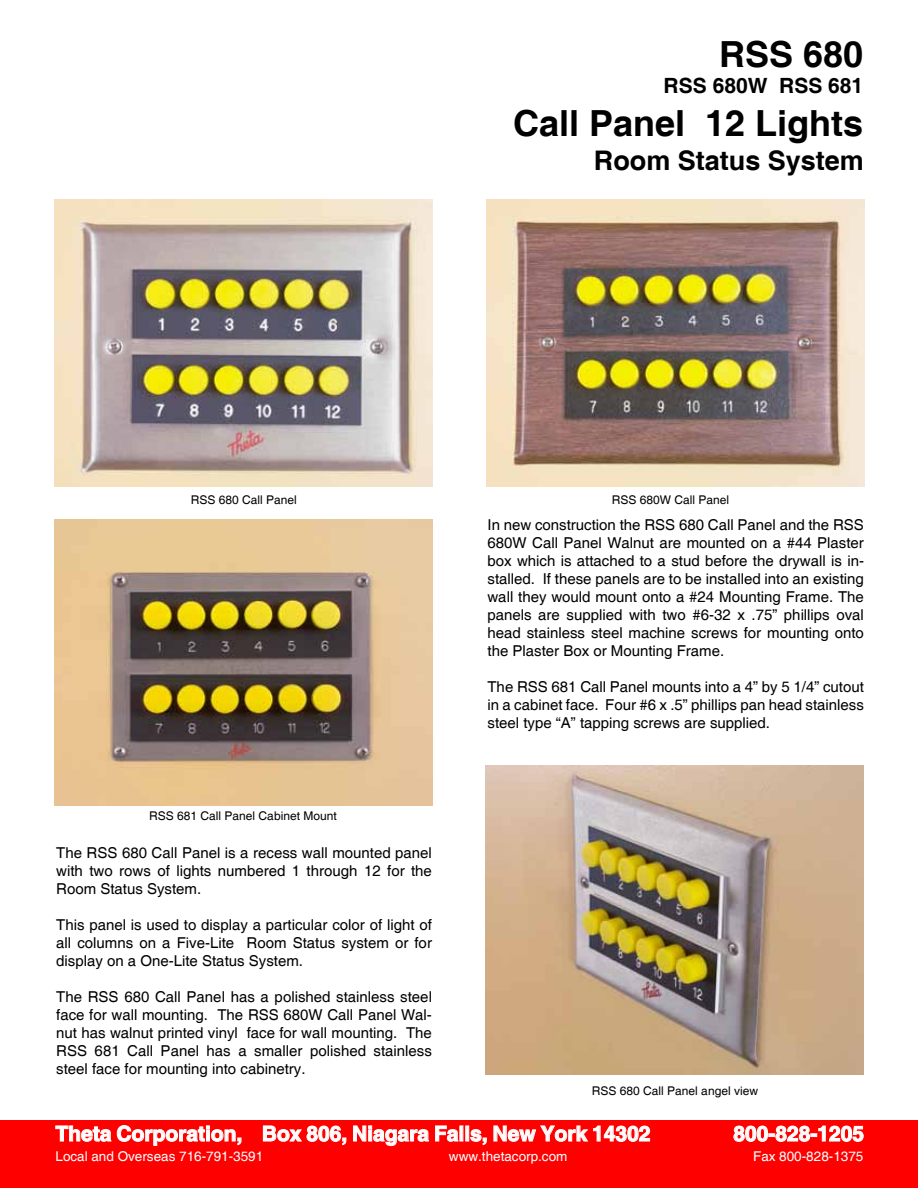
<style>
.page{position:relative;width:918px;height:1188px;background:#fff}
.page>*{position:absolute;margin:0;border:0;box-sizing:border-box;transform-origin:0 0}
.t1{font:700 36px "Helvetica";color:#000}
.t2{font:700 27px "Helvetica";color:#000}
.t3{font:700 21px "Helvetica";color:#fff}
.t4{font:700 21px "Helvetica";color:#000}
.t5{font:15px/18px "Helvetica";color:#000;text-align:justify}
.t6{font:13.5px "Helvetica";color:#fff}
.t7{font:12px "Helvetica";color:#000}
</style>
<div class="page">
<img style="left:54px;top:200px;width:378px;height:286px">
<img style="left:486px;top:200px;width:378px;height:286px">
<img style="left:486px;top:766px;width:378px;height:308px">
<img style="left:54px;top:519px;width:378px;height:286px">
<div style="left:0;top:1120px;width:918px;height:68px;background:#f00"></div>
<svg style="left:55px;top:1125px;width:187px;height:21px"></svg>
<svg style="left:263px;top:1125px;width:84px;height:20px"></svg>
<svg style="left:353px;top:1125px;width:76px;height:21px"></svg>
<svg style="left:435px;top:1125px;width:52px;height:20px"></svg>
<svg style="left:493px;top:1125px;width:157px;height:17px"></svg>
<svg style="left:733px;top:1125px;width:131px;height:17px"></svg>
<h1 class="t1" style="left:719px;top:33px;width:146px">RSS 680</h1>
<h3 class="t4" style="left:664px;top:72px;width:201px">RSS 680W RSS 681</h3>
<h1 class="t1" style="left:513px;top:101px;width:352px">Call Panel 12 Lights</h1>
<h2 class="t2" style="left:594px;top:144px;width:272px">Room Status System</h2>
<p class="t7" style="left:191px;top:493px;width:108px">RSS 680 Call Panel</p>
<p class="t7" style="left:612px;top:493px;width:119px">RSS 680W Call Panel</p>
<p class="t5" style="left:488px;top:516px;width:378px">In new construction the RSS 680 Call Panel and the RSS 680W Call Panel Walnut are mounted on a #44 Plaster box which is attached to a stud before the drywall is in&shy;stalled. If these panels are to be installed into an existing wall they would mount onto a #24 Mounting Frame. The panels are supplied with two #6-32 x .75” phillips oval head stainless steel machine screws for mounting onto the Plaster Box or Mounting Frame.</p>
<p class="t5" style="left:488px;top:678px;width:378px">The RSS 681 Call Panel mounts into a 4” by 5 1/4” cutout in a cabinet face. Four #6 x .5” phillips pan head stainless steel type “A” tapping screws are supplied.</p>
<p class="t7" style="left:149px;top:809px;width:189px">RSS 681 Call Panel Cabinet Mount</p>
<p class="t5" style="left:56px;top:845px;width:377px">The RSS 680 Call Panel is a recess wall mounted panel with two rows of lights numbered 1 through 12 for the Room Status System.</p>
<p class="t5" style="left:56px;top:917px;width:377px">This panel is used to display a particular color of light of all columns on a Five-Lite Room Status system or for display on a One-Lite Status System.</p>
<p class="t5" style="left:56px;top:989px;width:377px">The RSS 680 Call Panel has a polished stainless steel face for wall mounting. The RSS 680W Call Panel Wal&shy;nut has walnut printed vinyl face for wall mounting. The RSS 681 Call Panel has a smaller polished stainless steel face for mounting into cabinetry.</p>
<p class="t7" style="left:592px;top:1084px;width:168px">RSS 680 Call Panel angel view</p>
<h3 class="t3" style="left:56px;top:1121px;width:597px">Theta Corporation, Box 806, Niagara Falls, New York 14302</h3>
<h3 class="t3" style="left:733px;top:1121px;width:132px">800-828-1205</h3>
<p class="t6" style="left:56px;top:1149px;width:209px">Local and Overseas 716-791-3591</p>
<p class="t6" style="left:449px;top:1149px;width:120px">www.thetacorp.com</p>
<p class="t6" style="left:753px;top:1149px;width:112px">Fax 800-828-1375</p>
</div>
